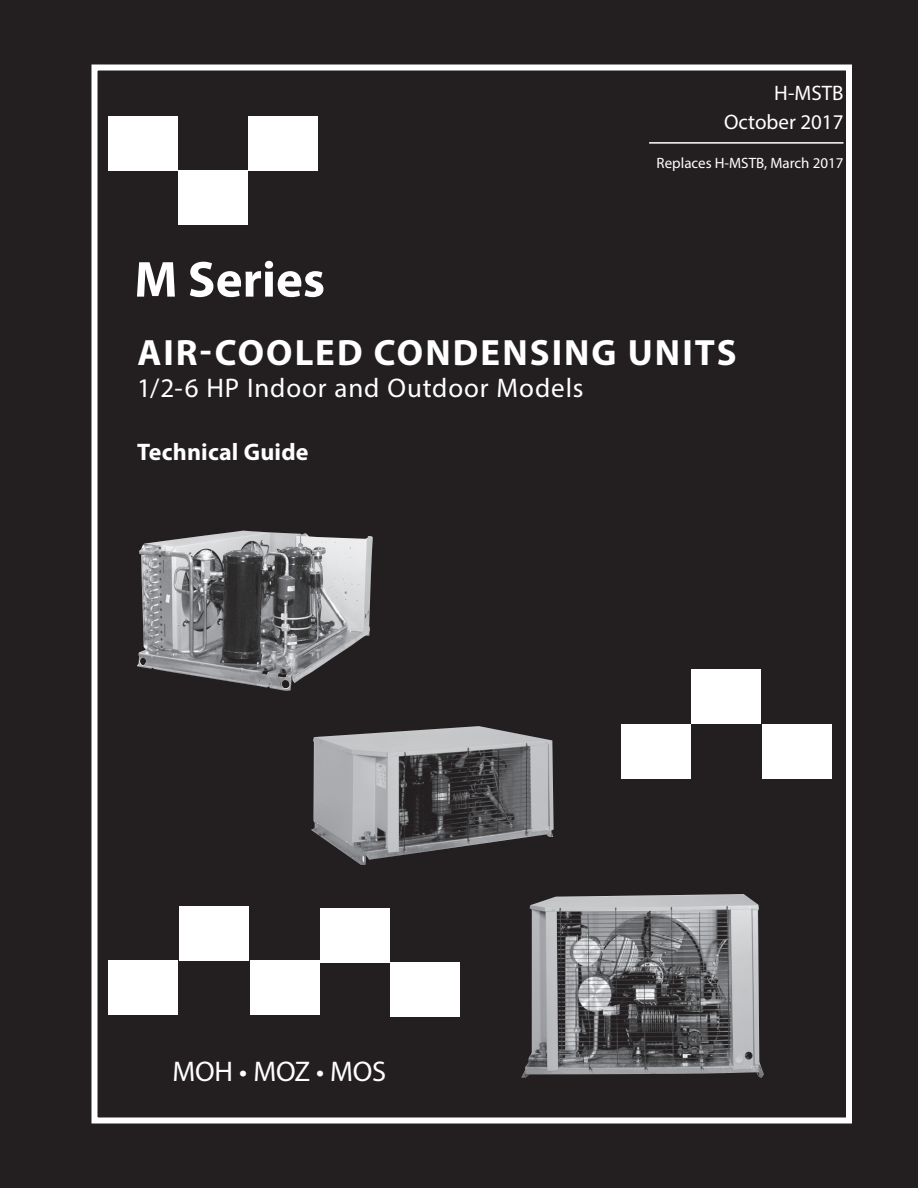
<style>
.page{position:relative;width:918px;height:1188px;background:#fff}
.page>*{position:absolute;margin:0;border:0;box-sizing:border-box;transform-origin:0 0}
.t1{font:700 51px "Myriad Pro";color:#fff}
.t2{font:700 36.75px "Myriad Pro";letter-spacing:.055em;color:#fff}
.t3{font:28.5px "Myriad Pro";letter-spacing:-.005em;color:#fff}
.t4{font:27px "Myriad Pro";letter-spacing:.03em;color:#fff}
.t5{font:700 24px "Myriad Pro";letter-spacing:.005em;color:#fff}
.t6{font:21px/29.2px "Myriad Pro";color:#fff;text-align:right}
.t7{font:15px "Myriad Pro";color:#fff}
</style>
<div class="page">
<div style="left:0;top:1px;width:918px;height:1187px;background:#231f20"></div>
<div style="left:762px;top:724px;width:70px;height:55px;background:#fff"></div>
<div style="left:178px;top:170px;width:69px;height:55px;background:#fff"></div>
<div style="left:108px;top:116px;width:70px;height:55px;background:#fff"></div>
<div style="left:621px;top:724px;width:69px;height:54px;background:#fff"></div>
<img style="left:311px;top:726px;width:243px;height:139px">
<div style="left:692px;top:670px;width:69px;height:54px;background:#fff"></div>
<div style="left:248px;top:117px;width:70px;height:54px;background:#fff"></div>
<img style="left:521px;top:894px;width:243px;height:184px">
<div style="left:250px;top:961px;width:70px;height:54px;background:#fff"></div>
<div style="left:108px;top:960px;width:70px;height:55px;background:#fff"></div>
<div style="left:179px;top:906px;width:70px;height:55px;background:#fff"></div>
<div style="left:320px;top:908px;width:70px;height:54px;background:#fff"></div>
<div style="left:390px;top:962px;width:70px;height:54px;background:#fff"></div>
<div style="left:92px;top:64px;width:760px;height:1060px;border:6px solid #fff"></div>
<img style="left:137px;top:531px;width:236px;height:160px">
<hr style="left:649px;top:142px;width:195px;height:2px;background:#fff">
<h1 class="t1" style="left:134px;top:246px;width:192px">M Series</h1>
<p class="t6" style="left:724px;top:78px;width:121px">H-MSTB<br>October 2017</p>
<p class="t7" style="left:657px;top:153px;width:188px">Replaces H-MSTB, March 2017</p>
<h2 class="t2" style="left:138px;top:329px;width:601px">AIR-COOLED CONDENSING UNITS</h2>
<p class="t4" style="left:137px;top:372px;width:448px">1/2-6 HP Indoor and Outdoor Models</p>
<p class="t5" style="left:137px;top:436px;width:173px">Technical Guide</p>
<p class="t3" style="left:172px;top:1053px;width:215px">MOH • MOZ • MOS</p>
</div>
